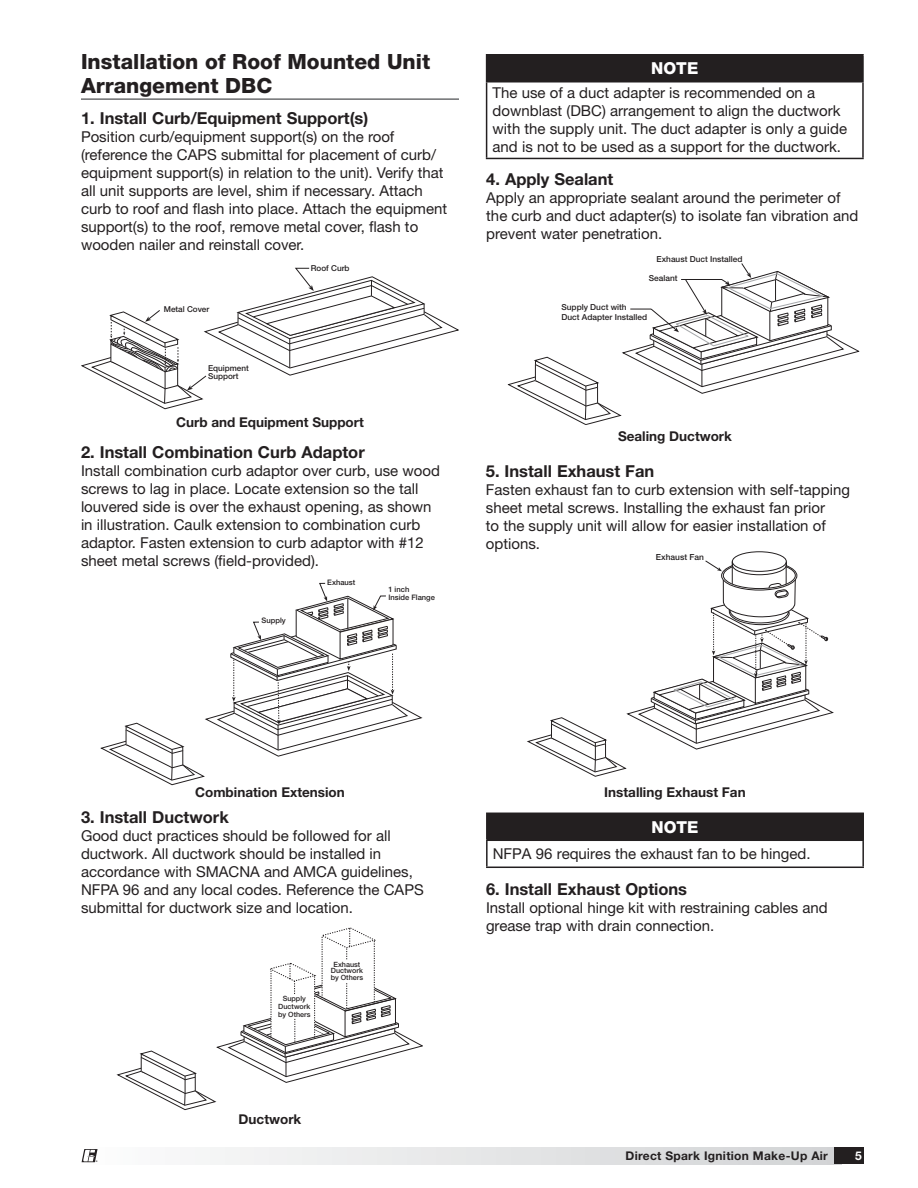
<style>
.page{position:relative;width:918px;height:1188px;background:#fff}
.page>*{position:absolute;margin:0;border:0;box-sizing:border-box;transform-origin:0 0}
.t1{font:800 21px/24px "Helvetica Neue LT Std";color:#231f20}
.t2{font:700 16.5px "Helvetica Neue LT Std";color:#231f20}
.t3{font:800 16.5px "Helvetica Neue LT Std";color:#fff}
.t4{font:15px/18px "Helvetica Neue LT Std";color:#231f20}
.t5{font:700 13.5px "Helvetica Neue LT Std";color:#231f20}
.t6{font:700 12px "Helvetica Neue LT Std";letter-spacing:.025em;color:#231f20}
.t7{font:700 12px "Helvetica Neue LT Std";color:#fff}
.t8{font:500 8.4px "Helvetica Neue LT Std";color:#231f20}
.t9{font:500 8.25px/9.9px "Helvetica Neue LT Std";color:#231f20}
.t10{font:500 8.1px/7.9px "Helvetica Neue LT Std";color:#231f20}
.t11{font:500 7.5px/7.5px "Helvetica Neue LT Std";color:#231f20}
.t12{font:500 7.2px/7.8px "Helvetica Neue LT Std";color:#231f20;text-align:center}
.t13{font:700 2.1px "Helvetica Neue LT Std";color:#231f20}
</style>
<div class="page">
<div style="left:81px;top:1148px;width:760px;height:16px;background:linear-gradient(to right,#f9f9f9,#d3d4d6)"></div>
<div style="left:834px;top:1148px;width:30px;height:16px;background:#231f20"></div>
<svg style="left:82px;top:1149px;width:16px;height:13px"></svg>
<hr style="left:81px;top:98px;width:378px;height:2px;background:#6d6e70">
<div style="left:487px;top:55px;width:376px;height:27px;background:#231f20"></div>
<hr style="left:486px;top:54px;width:378px;height:2px;background:#231f20">
<svg style="left:486px;top:56px;width:1px;height:25px"></svg>
<hr style="left:862px;top:56px;width:2px;height:25px;background:#231f20">
<hr style="left:486px;top:81px;width:378px;height:1px;background:#231f20">
<hr style="left:486px;top:83px;width:1px;height:75px;background:#231f20">
<hr style="left:862px;top:83px;width:2px;height:75px;background:#231f20">
<hr style="left:486px;top:158px;width:378px;height:1px;background:#231f20">
<svg style="left:101px;top:583px;width:322px;height:202px"></svg>
<svg style="left:116px;top:927px;width:307px;height:183px"></svg>
<div style="left:487px;top:813px;width:376px;height:27px;background:#231f20"></div>
<hr style="left:486px;top:813px;width:378px;height:1px;background:#231f20">
<hr style="left:486px;top:814px;width:2px;height:26px;background:#231f20">
<hr style="left:862px;top:814px;width:2px;height:26px;background:#231f20">
<hr style="left:486px;top:840px;width:378px;height:1px;background:#231f20">
<hr style="left:486px;top:841px;width:2px;height:26px;background:#231f20">
<hr style="left:862px;top:841px;width:2px;height:26px;background:#231f20">
<hr style="left:486px;top:867px;width:378px;height:1px;background:#231f20">
<svg style="left:508px;top:263px;width:351px;height:162px"></svg>
<div style="left:732px;top:552px;width:55px;height:20px;border:1px solid #231f20;border-radius:50%"></div>
<svg style="left:527px;top:560px;width:307px;height:217px"></svg>
<svg style="left:81px;top:268px;width:378px;height:141px"></svg>
<h1 class="t1" style="left:81px;top:51px;width:351px">Installation of Roof Mounted Unit<br>Arrangement DBC</h1>
<p class="t2" style="left:81px;top:112px;width:289px">1. Install Curb/Equipment Support(s)</p>
<p class="t4" style="left:81px;top:128px;width:368px">Position curb/equipment support(s) on the roof (reference the CAPS submittal for placement of curb/ equipment support(s) in relation to the unit). Verify that all unit supports are level, shim if necessary. Attach curb to roof and flash into place. Attach the equipment support(s) to the roof, remove metal cover, flash to wooden nailer and reinstall cover.</p>
<p class="t10" style="left:164px;top:306px;width:47px">Metal Cover</p>
<p class="t10" style="left:208px;top:365px;width:42px">Equipment<br>Support</p>
<p class="t10" style="left:311px;top:264px;width:40px">Roof Curb</p>
<p class="t5" style="left:176px;top:418px;width:189px">Curb and Equipment Support</p>
<p class="t2" style="left:81px;top:447px;width:285px">2. Install Combination Curb Adaptor</p>
<p class="t4" style="left:81px;top:463px;width:360px">Install combination curb adaptor over curb, use wood screws to lag in place. Locate extension so the tall louvered side is over the exhaust opening, as shown in illustration. Caulk extension to combination curb adaptor. Fasten extension to curb adaptor with #12 sheet metal screws (field-provided).</p>
<p class="t11" style="left:262px;top:617px;width:26px">Supply</p>
<p class="t11" style="left:327px;top:580px;width:30px">Exhaust</p>
<p class="t11" style="left:388px;top:586px;width:48px">1 inch<br>Inside Flange</p>
<p class="t3" style="left:651px;top:62px;width:49px">NOTE</p>
<p class="t4" style="left:493px;top:85px;width:356px">The use of a duct adapter is recommended on a downblast (DBC) arrangement to align the ductwork with the supply unit. The duct adapter is only a guide and is not to be used as a support for the ductwork.</p>
<p class="t2" style="left:486px;top:173px;width:129px">4. Apply Sealant</p>
<p class="t4" style="left:486px;top:190px;width:374px">Apply an appropriate sealant around the perimeter of the curb and duct adapter(s) to isolate fan vibration and prevent water penetration.</p>
<p class="t9" style="left:657px;top:254px;width:87px">Exhaust Duct Installed</p>
<p class="t9" style="left:649px;top:273px;width:30px">Sealant</p>
<p class="t9" style="left:562px;top:303px;width:87px">Supply Duct with<br>Duct Adapter Installed</p>
<p class="t5" style="left:618px;top:431px;width:115px">Sealing Ductwork</p>
<p class="t2" style="left:486px;top:465px;width:170px">5. Install Exhaust Fan</p>
<p class="t4" style="left:486px;top:482px;width:366px">Fasten exhaust fan to curb extension with self-tapping sheet metal screws. Installing the exhaust fan prior<br>to the supply unit will allow for easier installation of options.</p>
<p class="t8" style="left:656px;top:554px;width:50px">Exhaust Fan</p>
<p class="t5" style="left:195px;top:787px;width:151px">Combination Extension</p>
<p class="t2" style="left:81px;top:812px;width:149px">3. Install Ductwork</p>
<p class="t4" style="left:81px;top:828px;width:344px">Good duct practices should be followed for all ductwork. All ductwork should be installed in accordance with SMACNA and AMCA guidelines, NFPA 96 and any local codes. Reference the CAPS submittal for ductwork size and location.</p>
<p class="t12" style="left:278px;top:995px;width:34px">Supply<br>Ductwork by Others</p>
<p class="t12" style="left:331px;top:961px;width:34px;line-height:6.9px">Exhaust<br>Ductwork by Others</p>
<p class="t5" style="left:239px;top:1114px;width:64px">Ductwork</p>
<p class="t5" style="left:604px;top:787px;width:143px">Installing Exhaust Fan</p>
<p class="t3" style="left:651px;top:821px;width:49px">NOTE</p>
<p class="t4" style="left:493px;top:846px;width:319px">NFPA 96 requires the exhaust fan to be hinged.</p>
<p class="t2" style="left:486px;top:883px;width:203px">6. Install Exhaust Options</p>
<p class="t4" style="left:486px;top:900px;width:343px">Install optional hinge kit with restraining cables and grease trap with drain connection.</p>
<p class="t13" style="left:96px;top:1161px;width:3px">®</p>
<p class="t6" style="left:625px;top:1152px;width:204px">Direct Spark Ignition Make-Up Air</p>
<p class="t7" style="left:855px;top:1152px;width:8px">5</p>
</div>
